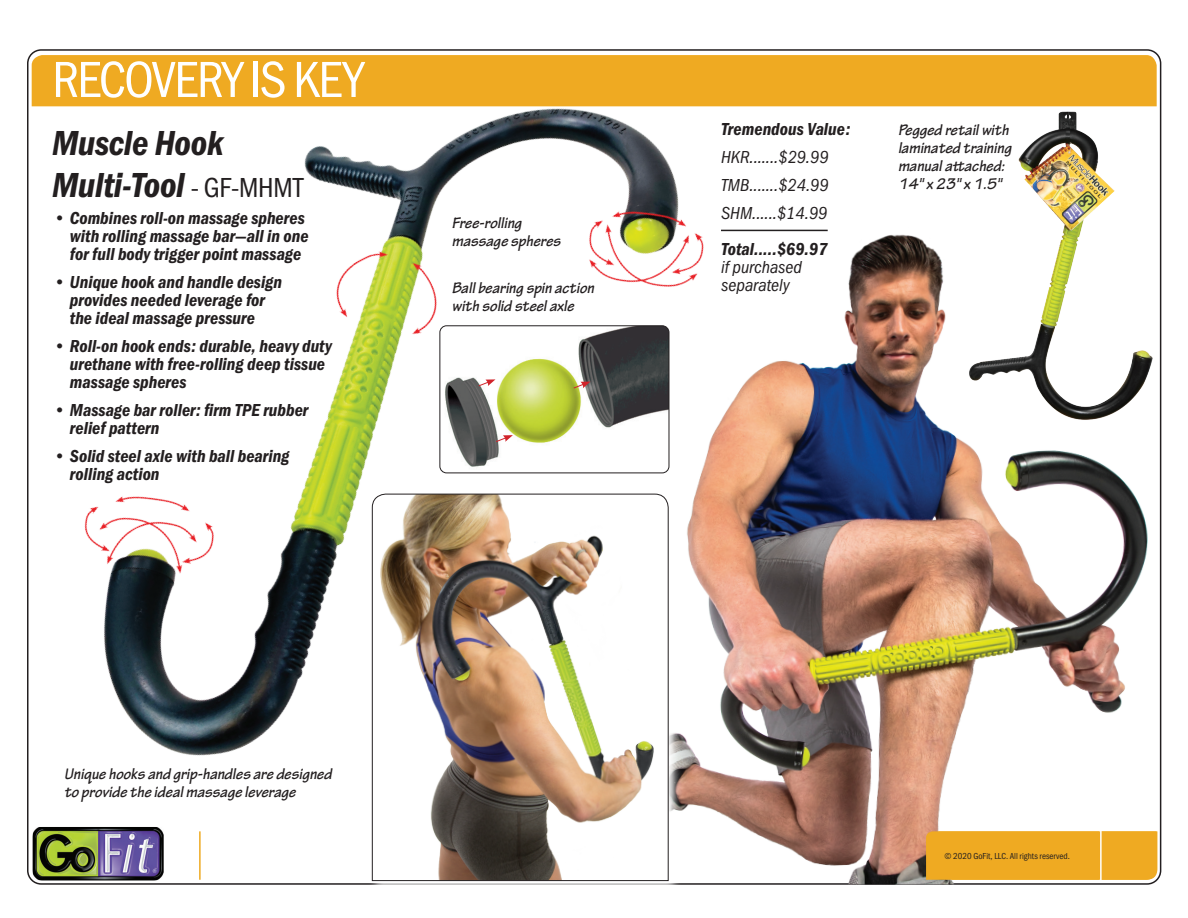
<style>
.page{position:relative;width:1188px;height:918px;background:#fff}
.page>*{position:absolute;margin:0;border:0;box-sizing:border-box;transform-origin:0 0}
.t1{font:52.5px "Franklin Gothic URW Con Boo";letter-spacing:-.03em;color:#fff}
.t2{font:36px/42px "Franklin Gothic URW Con Dem Ita";letter-spacing:-.01em;color:#231f20}
.t3{font:18px/18px "Franklin Gothic URW Con Dem Ita";color:#231f20}
.t4{font:18px "Franklin Gothic URW Con Boo Ita";color:#231f20}
.t5{font:italic 700 16.5px/18px "Tekton Pro";color:#231f20}
.t6{font:9px "Franklin Gothic URW Con Boo";color:#231f20}
.s1{font-family:"Franklin Gothic URW Con Boo";font-size:28.5px}
.s2{font-family:"Franklin Gothic URW Con Boo Ita"}
</style>
<div class="page">
<div style="left:32px;top:55px;width:1125px;height:51px;background:#efaa22"></div>
<hr style="left:199px;top:831px;width:2px;height:49px;background:#efaa22">
<img style="left:33px;top:827px;width:131px;height:53px">
<img style="left:682px;top:195px;width:480px;height:689px">
<svg style="left:368px;top:775px;width:314px;height:110px"></svg>
<svg style="left:372px;top:775px;width:297px;height:106px"></svg>
<img style="left:962px;top:112px;width:199px;height:310px">
<div style="left:719px;top:226px;width:121px;height:18px;background:#fff"></div>
<hr style="left:721px;top:230px;width:107px;height:1px;background:#231f20">
<img style="left:34px;top:100px;width:728px;height:675px">
<div style="left:436px;top:322px;width:246px;height:164px;background:#fff"></div>
<img style="left:440px;top:326px;width:229px;height:147px">
<div style="left:440px;top:325px;width:229px;height:148px;border:1px solid #231f20;border-radius:7px"></div>
<svg style="left:572px;top:378px;width:30px;height:22px"></svg>
<svg style="left:573px;top:382px;width:18px;height:7px"></svg>
<svg style="left:477px;top:376px;width:30px;height:22px"></svg>
<svg style="left:478px;top:379px;width:17px;height:8px"></svg>
<svg style="left:494px;top:432px;width:30px;height:22px"></svg>
<svg style="left:495px;top:435px;width:18px;height:8px"></svg>
<div style="left:925px;top:831px;width:232px;height:49px;background:#efaa22"></div>
<hr style="left:1100px;top:831px;width:2px;height:50px;background:#fff">
<p class="t1" style="left:52px;top:47px;width:313px">RECOVERY IS KEY</p>
<p class="t2" style="left:52px;top:122px;width:253px">Muscle Hook<br>Multi-Tool <span class="s1">- GF-MHMT</span></p>
<p class="t5" style="left:898px;top:121px;width:115px">Pegged retail with laminated training manual attached:<br>14" x 23" x 1.5"</p>
<p class="t3" style="left:721px;top:120px;width:131px">Tremendous Value:</p>
<p class="t4" style="left:721px;top:147px;width:109px">HKR.......$29.99</p>
<p class="t4" style="left:721px;top:175px;width:109px">TMB.......$24.99</p>
<p class="t3" style="left:721px;top:195px;width:108px;line-height:36px"><span class="s2">SHM......$14.99<br></span>Total.....$69.97</p>
<p class="t4" style="left:721px;top:257px;width:83px">if purchased</p>
<p class="t3" style="left:70px;top:209px;width:240px;text-indent:-17px">• Combines roll-on massage spheres with rolling massage bar—all in one for full body trigger point massage</p>
<p class="t3" style="left:53px;top:273px;width:230px;text-align:center">• Unique hook and handle design provides needed leverage for<br>the ideal massage pressure</p>
<p class="t3" style="left:70px;top:337px;width:264px;text-indent:-17px">• Roll-on hook ends: durable, heavy duty urethane with free-rolling deep tissue massage spheres</p>
<p class="t3" style="left:70px;top:401px;width:240px;text-indent:-17px">• Massage bar roller: firm TPE rubber relief pattern</p>
<p class="t3" style="left:70px;top:447px;width:221px;text-indent:-17px">• Solid steel axle with ball bearing rolling action</p>
<p class="t5" style="left:452px;top:214px;width:110px">Free-rolling massage spheres</p>
<p class="t5" style="left:452px;top:279px;width:144px">Ball bearing spin action</p>
<p class="t4" style="left:721px;top:275px;width:70px">separately</p>
<p class="t5" style="left:452px;top:297px;width:124px">with solid steel axle</p>
<p class="t5" style="left:64px;top:765px;width:269px">Unique hooks and grip-handles are designed to provide the ideal massage leverage</p>
<p class="t6" style="left:945px;top:851px;width:127px">© 2020 GoFit, LLC. All rights reserved.</p>
<p class="t6" style="left:947px;top:851px;width:127px">© 2020 GoFit, LLC. A l rights reserved.</p>
</div>
